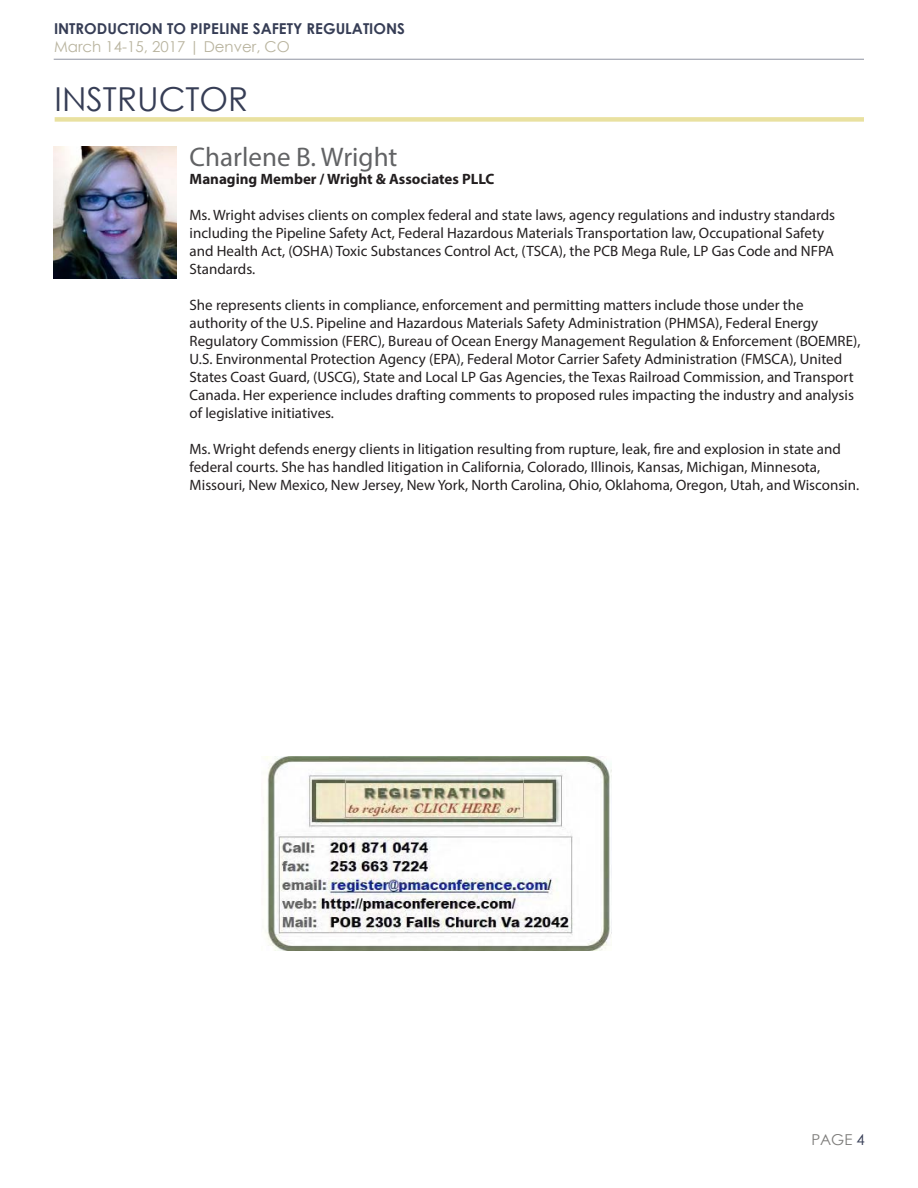
<style>
.page{position:relative;width:918px;height:1188px;background:#fff}
.page>*{position:absolute;margin:0;border:0;box-sizing:border-box;transform-origin:0 0}
.New_Header{font:33px "Century Gothic";color:#363d55}
.Speaker_name{font:27px "Myriad Pro";color:#626365}
.Speaker_name-2{font:15px/18px "Myriad Pro";color:#231f20}
.t1{font:700 15px "Century Gothic";color:#363d55}
.Speaker_name-3{font:700 15px "Myriad Pro";color:#231f20}
.t2{font:15px "Century Gothic";color:#b9b49f}
.t3{font:15px "Century Gothic";color:#7d7c7a}
.s1{color:#363d55}
</style>
<div class="page">
<hr style="left:54px;top:59px;width:810px;height:1px;background:#363d55">
<div style="left:55px;top:117px;width:809px;height:5px;background:#e9e1a0"></div>
<img style="left:53px;top:146px;width:124px;height:133px">
<img style="left:265px;top:756px;width:347px;height:195px">
<p class="t1" style="left:54px;top:17px;width:352px">INTRODUCTION TO PIPELINE SAFETY REGULATIONS</p>
<p class="t2" style="left:54px;top:36px;width:237px">March 14-15, 2017 | Denver, CO</p>
<p class="New_Header" style="left:55px;top:76px;width:195px">INSTRUCTOR</p>
<p class="Speaker_name" style="left:190px;top:140px;width:209px">Charlene B. Wright</p>
<p class="Speaker_name-3" style="left:190px;top:169px;width:306px">Managing Member / Wright &amp; Associates PLLC</p>
<p class="Speaker_name-2" style="left:190px;top:206px;width:647px">Ms. Wright advises clients on complex federal and state laws, agency regulations and industry standards including the Pipeline Safety Act, Federal Hazardous Materials Transportation law, Occupational Safety and Health Act, (OSHA) Toxic Substances Control Act, (TSCA), the PCB Mega Rule, LP Gas Code and NFPA Standards.</p>
<p class="Speaker_name-2" style="left:190px;top:296px;width:672px">She represents clients in compliance, enforcement and permitting matters include those under the authority of the U.S. Pipeline and Hazardous Materials Safety Administration (PHMSA), Federal Energy Regulatory Commission (FERC), Bureau of Ocean Energy Management Regulation &amp; Enforcement (BOEMRE), U.S. Environmental Protection Agency (EPA), Federal Motor Carrier Safety Administration (FMSCA), United States Coast Guard, (USCG), State and Local LP Gas Agencies, the Texas Railroad Commission, and Transport Canada. Her experience includes drafting comments to proposed rules impacting the industry and analysis of legislative initiatives.</p>
<p class="Speaker_name-2" style="left:190px;top:440px;width:671px">Ms. Wright defends energy clients in litigation resulting from rupture, leak, fire and explosion in state and federal courts. She has handled litigation in California, Colorado, Illinois, Kansas, Michigan, Minnesota,<br>Missouri, New Mexico, New Jersey, New York, North Carolina, Ohio, Oklahoma, Oregon, Utah, and Wisconsin.</p>
<p class="t3" style="left:811px;top:1129px;width:55px">PAGE <span class="s1">4</span></p>
</div>
